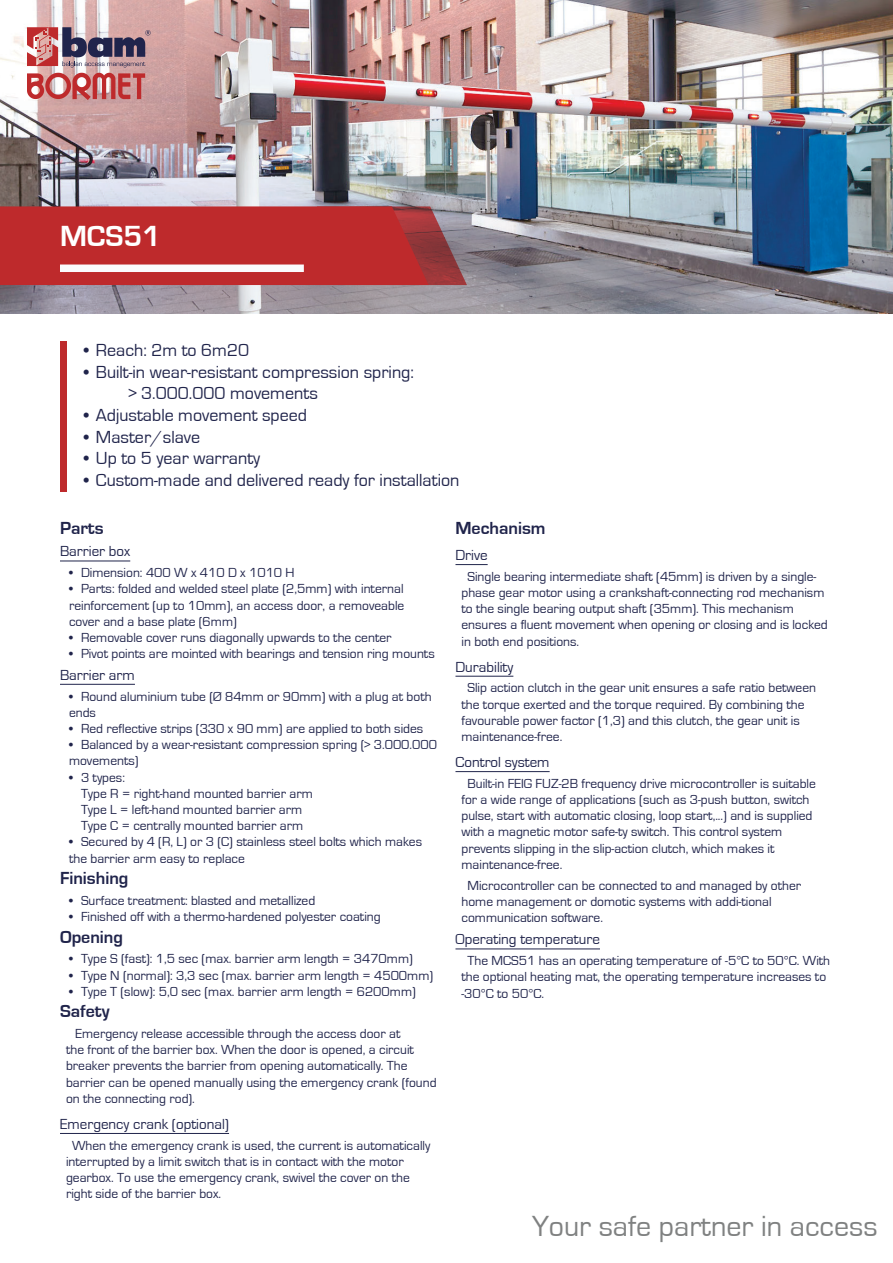
<style>
.page{position:relative;width:893px;height:1263px;background:#fff}
.page>*{position:absolute;margin:0;border:0;box-sizing:border-box;transform-origin:0 0}
.t1{font:30px "Eurostile";color:#7f8181}
.t2{font:700 30px "Eurostile";color:#fff}
.t3{font:18px/21.6px "Eurostile";color:#20244b}
.Paragraaf-main{font:700 18px "Eurostile";color:#20244b}
.Paragraaf-main-2{font:15px "Eurostile";color:#20244b}
.Paragraaf-main-copy{font:13.5px/16.2px "Eurostile";color:#20244b}
</style>
<div class="page">
<img style="left:0;top:0;width:893px;height:313px">
<svg style="left:27px;top:27px;width:124px;height:40px;background:#9e7985"></svg>
<svg style="left:27px;top:73px;width:118px;height:29px;background:#cb7677"></svg>
<svg style="left:0;top:206px;width:467px;height:79px;background:#b83032"></svg>
<div style="left:60px;top:264px;width:244px;height:8px;background:#fbfbfd"></div>
<div style="left:60px;top:342px;width:6px;height:150px;background:#be2a2c"></div>
<hr style="left:60px;top:561px;width:70px;height:1px;background:#20244b">
<hr style="left:60px;top:684px;width:75px;height:1px;background:#20244b">
<hr style="left:60px;top:1133px;width:169px;height:1px;background:#20244b">
<hr style="left:455px;top:564px;width:33px;height:1px;background:#20244b">
<hr style="left:455px;top:676px;width:58px;height:1px;background:#20244b">
<hr style="left:455px;top:771px;width:95px;height:1px;background:#20244b">
<hr style="left:455px;top:948px;width:145px;height:1px;background:#20244b">
<p class="t2" style="left:60px;top:219px;width:103px">MCS51</p>
<p class="t3" style="left:84px;top:340px;width:167px">• Reach: 2m to 6m20</p>
<p class="t3" style="left:129px;top:361px;width:286px;text-indent:-45px">• Built-in wear-resistant compression spring: &gt; 3.000.000 movements</p>
<p class="t3" style="left:84px;top:405px;width:225px">• Adjustable movement speed</p>
<p class="t3" style="left:84px;top:426px;width:118px">• Master/slave</p>
<p class="t3" style="left:84px;top:448px;width:178px">• Up to 5 year warranty</p>
<p class="t3" style="left:84px;top:469px;width:377px">• Custom-made and delivered ready for installation</p>
<p class="Paragraaf-main" style="left:60px;top:518px;width:45px">Parts</p>
<p class="Paragraaf-main-2" style="left:60px;top:543px;width:72px">Barrier box</p>
<p class="Paragraaf-main-copy" style="left:69px;top:565px;width:227px">• Dimension: 400 W x 410 D x 1010 H</p>
<p class="Paragraaf-main-copy" style="left:69px;top:581px;width:337px;text-align:justify">• Parts: folded and welded steel plate (2,5mm) with internal reinforcement (up to 10mm), an access door, a removeable cover and a base plate (6mm)</p>
<p class="Paragraaf-main-copy" style="left:69px;top:630px;width:324px">• Removable cover runs diagonally upwards to the center</p>
<p class="Paragraaf-main-copy" style="left:69px;top:646px;width:367px">• Pivot points are mointed with bearings and tension ring mounts</p>
<p class="Paragraaf-main-2" style="left:60px;top:667px;width:76px">Barrier arm</p>
<p class="Paragraaf-main-copy" style="left:69px;top:688px;width:364px">• Round aluminium tube (Ø 84mm or 90mm) with a plug at both ends</p>
<p class="Paragraaf-main-copy" style="left:69px;top:721px;width:356px">• Red reflective strips (330 x 90 mm) are applied to both sides</p>
<p class="Paragraaf-main-copy" style="left:69px;top:737px;width:370px">• Balanced by a wear-resistant compression spring (&gt; 3.000.000 movements)</p>
<p class="Paragraaf-main-copy" style="left:81px;top:769px;width:233px;text-indent:-12px">• 3 types:<br>Type R = right-hand mounted barrier arm<br>Type L = left-hand mounted barrier arm<br>Type C = centrally mounted barrier arm</p>
<p class="Paragraaf-main-copy" style="left:69px;top:834px;width:355px">• Secured by 4 (R, L) or 3 (C) stainless steel bolts which makes the barrier arm easy to replace</p>
<p class="Paragraaf-main" style="left:60px;top:868px;width:70px">Finishing</p>
<p class="Paragraaf-main-copy" style="left:69px;top:892px;width:248px">• Surface treatment: blasted and metallized</p>
<p class="Paragraaf-main-copy" style="left:69px;top:909px;width:313px">• Finished off with a thermo-hardened polyester coating</p>
<p class="Paragraaf-main" style="left:60px;top:927px;width:64px">Opening</p>
<p class="Paragraaf-main-copy" style="left:69px;top:951px;width:345px">• Type S (fast): 1,5 sec (max. barrier arm length = 3470mm)</p>
<p class="Paragraaf-main-copy" style="left:69px;top:967px;width:366px">• Type N (normal): 3,3 sec (max. barrier arm length = 4500mm)</p>
<p class="Paragraaf-main-copy" style="left:69px;top:983px;width:348px">• Type T (slow): 5,0 sec (max. barrier arm length = 6200mm)</p>
<p class="Paragraaf-main" style="left:60px;top:1001px;width:51px">Safety</p>
<p class="Paragraaf-main-copy" style="left:66px;top:1026px;width:372px;text-indent:9px">Emergency release accessible through the access door at<br>the front of the barrier box. When the door is opened, a circuit breaker prevents the barrier from opening automatically. The barrier can be opened manually using the emergency crank (found on the connecting rod).</p>
<p class="Paragraaf-main-2" style="left:60px;top:1116px;width:171px">Emergency crank (optional)</p>
<p class="Paragraaf-main-copy" style="left:66px;top:1137px;width:366px;text-indent:6px">When the emergency crank is used, the current is automatically interrupted by a limit switch that is in contact with the motor gearbox. To use the emergency crank, swivel the cover on the right side of the barrier box.</p>
<p class="Paragraaf-main" style="left:455px;top:518px;width:92px">Mechanism</p>
<p class="Paragraaf-main-2" style="left:455px;top:547px;width:34px">Drive</p>
<p class="Paragraaf-main-copy" style="left:461px;top:568px;width:368px;text-indent:6px">Single bearing intermediate shaft (45mm) is driven by a single&shy;phase gear motor using a crankshaft-connecting rod mechanism to the single bearing output shaft (35mm). This mechanism ensures a fluent movement when opening or closing and is locked in both end positions.</p>
<p class="Paragraaf-main-2" style="left:455px;top:659px;width:59px">Durability</p>
<p class="Paragraaf-main-copy" style="left:461px;top:680px;width:356px;text-indent:6px">Slip action clutch in the gear unit ensures a safe ratio between the torque exerted and the torque required. By combining the favourable power factor (1,3) and this clutch, the gear unit is maintenance-free.</p>
<p class="Paragraaf-main-2" style="left:455px;top:754px;width:96px">Control system</p>
<p class="Paragraaf-main-copy" style="left:461px;top:775px;width:356px;text-indent:6px">Built-in FEIG FUZ-2B frequency drive microcontroller is suitable for a wide range of applications (such as 3-push button, switch pulse, start with automatic closing, loop start,...) and is supplied with a magnetic motor safe-ty switch. This control system prevents slipping in the slip-action clutch, which makes it maintenance-free.</p>
<p class="Paragraaf-main-copy" style="left:461px;top:877px;width:341px;text-indent:6px">Microcontroller can be connected to and managed by other home management or domotic systems with addi-tional communication software.</p>
<p class="Paragraaf-main-2" style="left:455px;top:931px;width:146px">Operating temperature</p>
<p class="Paragraaf-main-copy" style="left:461px;top:953px;width:370px;text-indent:6px">The MCS51 has an operating temperature of -5°C to 50°C. With the optional heating mat, the operating temperature increases to -30°C to 50°C.</p>
<h1 class="t1" style="left:532px;top:1210px;width:347px">Your safe partner in access</h1>
</div>
